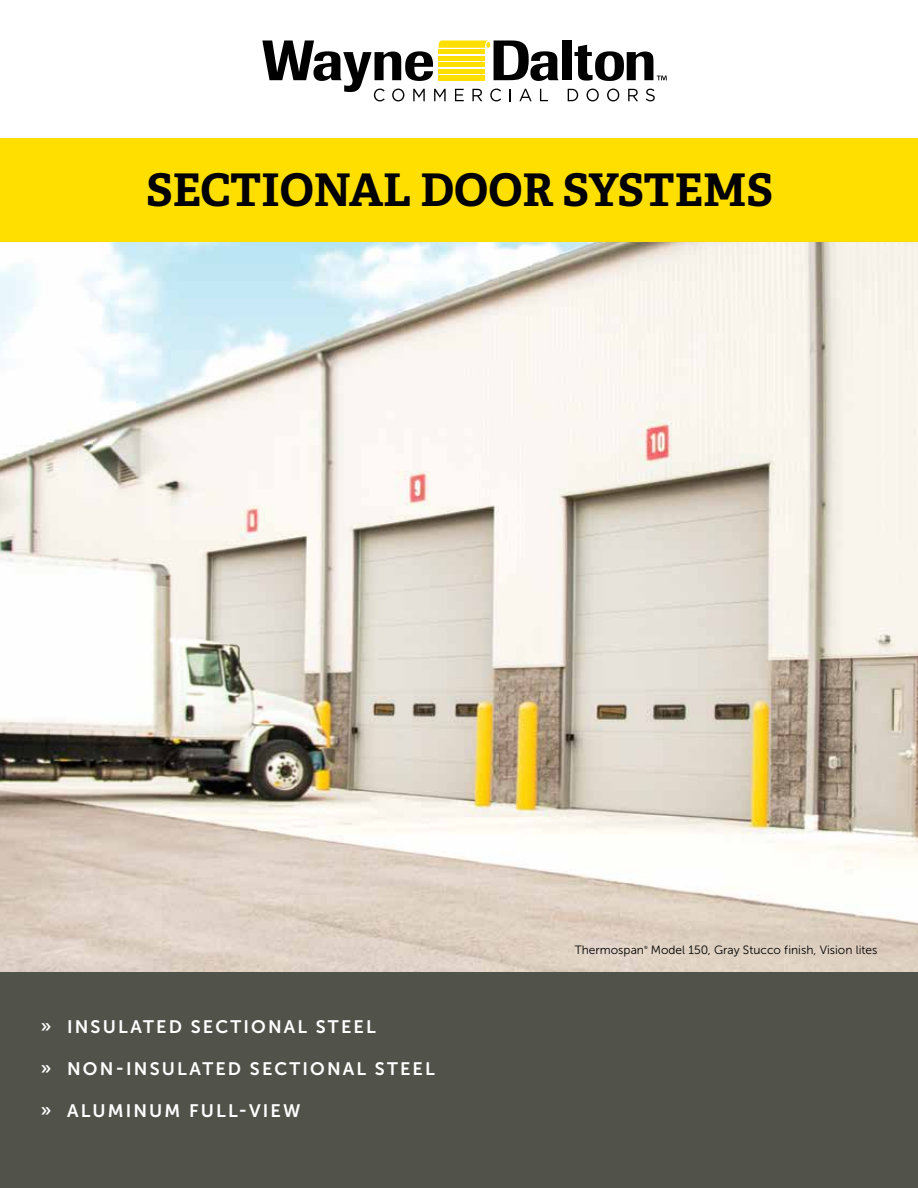
<style>
.page{position:relative;width:918px;height:1188px;background:#fff}
.page>*{position:absolute;margin:0;border:0;box-sizing:border-box;transform-origin:0 0}
.t1{font:700 45px "Adelle PE";color:#000}
.t2{font:18px "Museo Sans 700";letter-spacing:.12em;color:#fff}
.t3{font:12px "Museo Sans 300";color:#000}
.t4{font:4.35px "Museo Sans 500";color:#000}
</style>
<div class="page">
<img style="left:0;top:242px;width:918px;height:731px">
<div style="left:562px;top:40px;width:9px;height:40px;background:#000"></div>
<svg style="left:575px;top:45px;width:92px;height:36px"></svg>
<svg style="left:262px;top:40px;width:297px;height:61px"></svg>
<svg style="left:568px;top:89px;width:10px;height:12px"></svg>
<svg style="left:587px;top:89px;width:12px;height:12px"></svg>
<svg style="left:607px;top:89px;width:12px;height:12px"></svg>
<svg style="left:628px;top:89px;width:10px;height:12px"></svg>
<svg style="left:646px;top:89px;width:9px;height:12px"></svg>
<div style="left:0;top:138px;width:918px;height:104px;background:#ffdf00"></div>
<div style="left:0;top:973px;width:918px;height:215px;background:#51534a"></div>
<h1 class="t1" style="left:146px;top:158px;width:629px">SECTIONAL DOOR SYSTEMS</h1>
<p class="t2" style="left:40px;top:1017px;width:337px">» INSULATED SECTIONAL STEEL</p>
<p class="t2" style="left:40px;top:1059px;width:396px">» NON-INSULATED SECTIONAL STEEL</p>
<p class="t2" style="left:40px;top:1100px;width:261px">» ALUMINUM FULL-VIEW</p>
<p class="t3" style="left:575px;top:943px;width:71px">Thermospan</p>
<p class="t4" style="left:644px;top:945px;width:5px">®</p>
<p class="t3" style="left:651px;top:943px;width:228px">Model 150, Gray Stucco finish, Vision lites</p>
</div>
